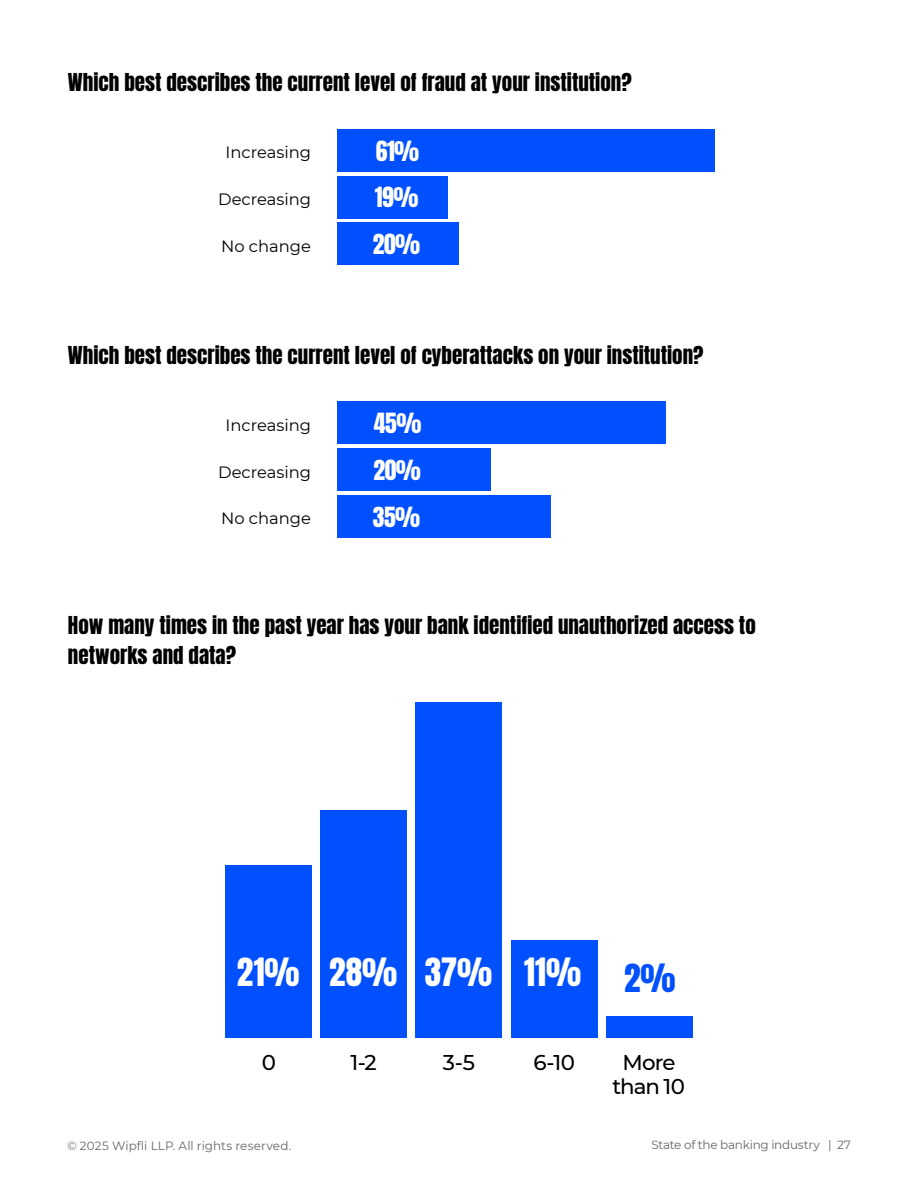
<style>
.page{position:relative;width:918px;height:1188px;background:#fff}
.page>*{position:absolute;margin:0;border:0;box-sizing:border-box;transform-origin:0 0}
.t1{font:33.15px "Anton";letter-spacing:.005em;color:#fff}
.t2{font:33.15px "Anton";color:#0050ff}
.t3{font:23.7px "Anton";letter-spacing:-.015em;color:#fff}
.t4{font:500 21.3px/23.7px "Montserrat";letter-spacing:-.045em;color:#000;text-align:center}
.t5{font:21px/30px "Anton";color:#000}
.t6{font:16.35px "Montserrat";color:#000}
.t7{font:12px "Montserrat";letter-spacing:-.005em;color:#63666a}
</style>
<div class="page">
<div style="left:338px;top:223px;width:121px;height:42px;background:#0050ff"></div>
<div style="left:338px;top:495px;width:213px;height:43px;background:#0050ff"></div>
<div style="left:338px;top:176px;width:110px;height:42px;background:#0050ff"></div>
<div style="left:338px;top:449px;width:153px;height:42px;background:#0050ff"></div>
<div style="left:338px;top:129px;width:378px;height:42px;background:#0050ff"></div>
<div style="left:338px;top:402px;width:328px;height:42px;background:#0050ff"></div>
<div style="left:606px;top:1016px;width:86px;height:22px;background:#0050ff"></div>
<div style="left:226px;top:865px;width:86px;height:173px;background:#0050ff"></div>
<div style="left:321px;top:810px;width:86px;height:228px;background:#0050ff"></div>
<div style="left:416px;top:703px;width:86px;height:335px;background:#0050ff"></div>
<div style="left:511px;top:941px;width:86px;height:97px;background:#0050ff"></div>
<p class="t5" style="left:68px;top:69px;width:565px">Which best describes the current level of fraud at your institution?</p>
<p class="t6" style="left:226px;top:141px;width:87px">Increasing</p>
<p class="t3" style="left:376px;top:139px;width:45px">61%</p>
<p class="t6" style="left:218px;top:188px;width:94px">Decreasing</p>
<p class="t3" style="left:375px;top:185px;width:45px">19%</p>
<p class="t6" style="left:221px;top:235px;width:91px">No change</p>
<p class="t3" style="left:373px;top:232px;width:49px">20%</p>
<p class="t5" style="left:68px;top:342px;width:637px">Which best describes the current level of cyberattacks on your institution?</p>
<p class="t6" style="left:226px;top:414px;width:87px">Increasing</p>
<p class="t3" style="left:374px;top:411px;width:49px">45%</p>
<p class="t6" style="left:218px;top:461px;width:94px">Decreasing</p>
<p class="t3" style="left:373px;top:458px;width:49px">20%</p>
<p class="t6" style="left:221px;top:507px;width:91px">No change</p>
<p class="t3" style="left:373px;top:505px;width:49px">35%</p>
<p class="t5" style="left:68px;top:612px;width:689px">How many times in the past year has your bank identified unauthorized access to networks and data?</p>
<h1 class="t1" style="left:237px;top:955px;width:162px">21% 28%</h1>
<h1 class="t1" style="left:425px;top:955px;width:69px">37%</h1>
<h1 class="t1" style="left:524px;top:955px;width:59px">11%</h1>
<h1 class="t2" style="left:624px;top:961px;width:53px">2%</h1>
<p class="t4" style="left:262px;top:1050px;width:16px">0</p>
<p class="t4" style="left:350px;top:1050px;width:28px">1-2</p>
<p class="t4" style="left:443px;top:1050px;width:33px">3-5</p>
<p class="t4" style="left:533px;top:1050px;width:43px">6-10</p>
<p class="t4" style="left:612px;top:1050px;width:74px">More than 10</p>
<p class="t7" style="left:67px;top:1137px;width:226px">© 2025 Wipfli LLP. All rights reserved.</p>
<p class="t7" style="left:651px;top:1137px;width:201px">State of the banking industry | 27</p>
</div>
